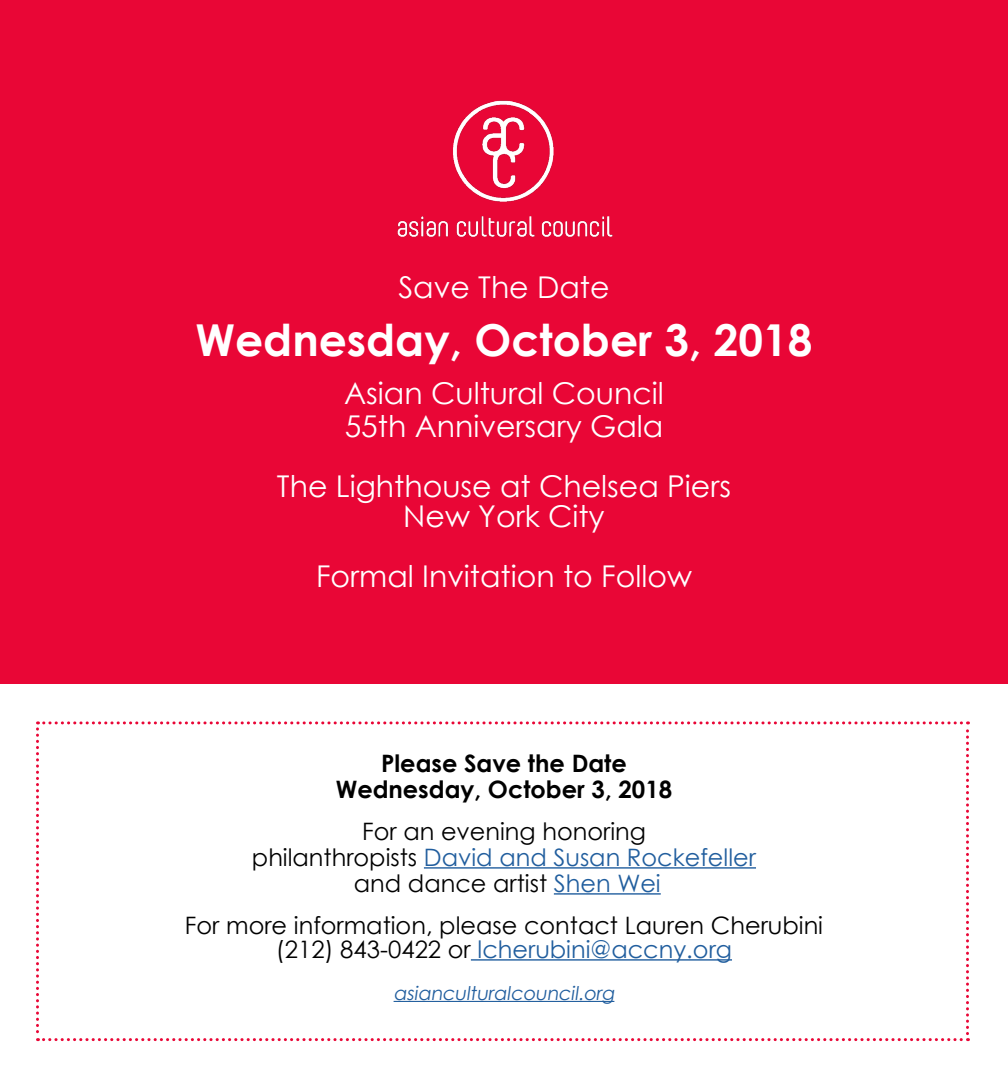
<style>
.page{position:relative;width:1008px;height:1080px;background:#fff}
.page>*{position:absolute;margin:0;border:0;box-sizing:border-box;transform-origin:0 0}
.t1{font:700 44px "Century Gothic";color:#fff}
.t2{font:30px/34px "Century Gothic";color:#fff}
.t3{font:24px/26px "Century Gothic";color:#000;text-align:center}
.t4{font:700 24px/26px "Century Gothic";color:#000;text-align:center}
.t5{font:19px "Century Gothic";color:#215e9e}
.s1{color:#215e9e}
</style>
<div class="page">
<div style="left:0;top:0;width:1008px;height:684px;background:#e90636"></div>
<svg style="left:36px;top:721px;width:933px;height:320px"></svg>
<img style="left:397px;top:100px;width:216px;height:138px">
<hr style="left:424px;top:867px;width:332px;height:2px;background:#215e9e">
<hr style="left:554px;top:893px;width:107px;height:2px;background:#215e9e">
<hr style="left:471px;top:959px;width:261px;height:2px;background:#215e9e">
<hr style="left:394px;top:1001px;width:220px;height:1px;background:#215e9e">
<p class="t2" style="left:398px;top:269px;width:213px">Save The Date</p>
<h1 class="t1" style="left:196px;top:306px;width:618px">Wednesday, October 3, 2018</h1>
<p class="t2" style="left:344px;top:375px;width:321px">Asian Cultural Council<br>55th Anniversary Gala</p>
<p class="t2" style="left:277px;top:471px;width:456px;line-height:30px;text-align:center">The Lighthouse at Chelsea Piers<br>New York City</p>
<p class="t2" style="left:316px;top:559px;width:377px">Formal Invitation to Follow</p>
<p class="t4" style="left:336px;top:749px;width:338px">Please Save the Date<br>Wednesday, October 3, 2018</p>
<p class="t3" style="left:252px;top:818px;width:506px">For an evening honoring<br>philanthropists <span class="s1">David and Susan Rockefeller </span>and dance artist <span class="s1">Shen Wei</span></p>
<p class="t3" style="left:185px;top:913px;width:640px;line-height:24px">For more information, please contact Lauren Cherubini (212) 843-0422 or <span class="s1">lcherubini@accny.org</span></p>
<p class="t5" style="left:394px;top:979px;width:226px">asianculturalcouncil.org</p>
</div>
